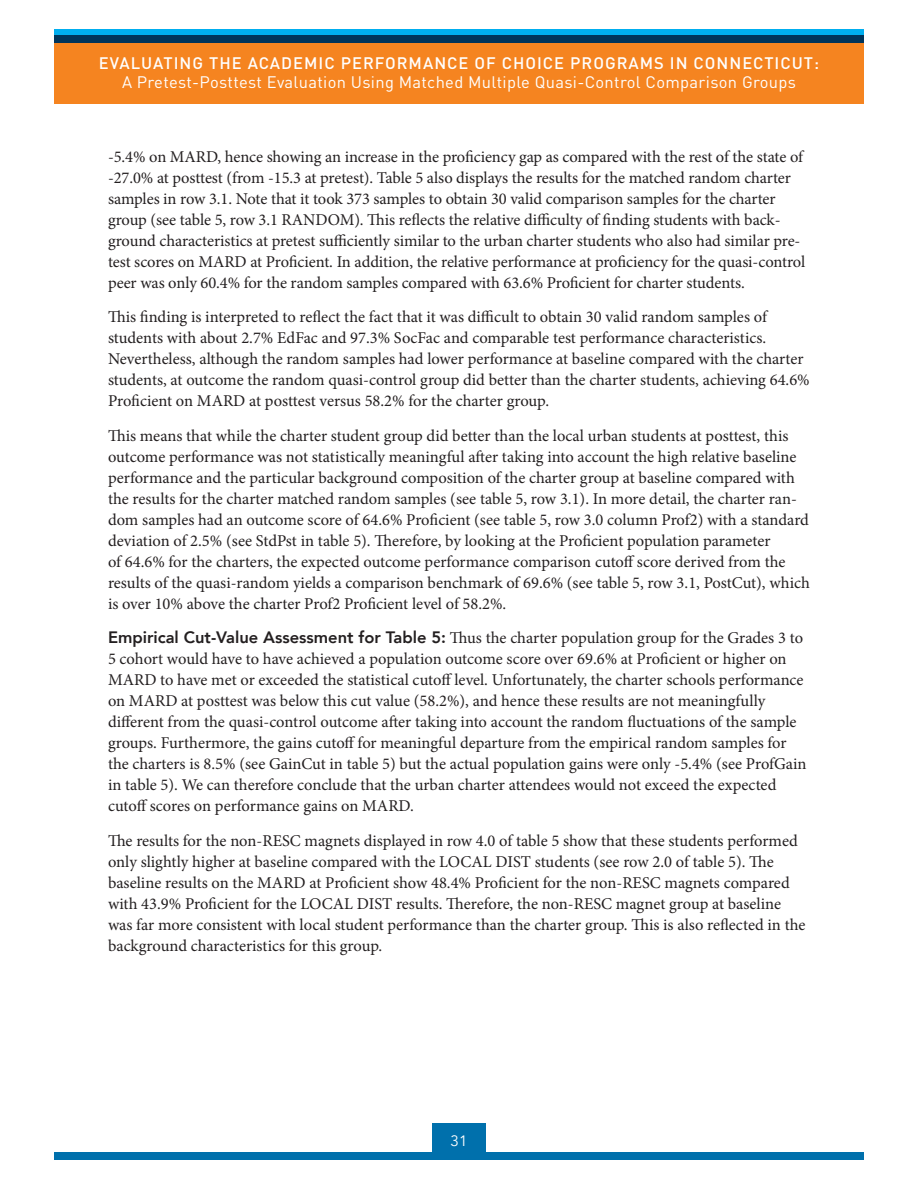
<style>
.page{position:relative;width:918px;height:1188px;background:#fff}
.page>*{position:absolute;margin:0;border:0;box-sizing:border-box;transform-origin:0 0}
.H2_bold_paragraph_st{font:16.5px/21px "Minion Pro";letter-spacing:-.005em;color:#231f20}
.t1{font:16.5px "DIN";letter-spacing:.02em;color:#fff}
.t2{font:500 16.5px "DIN";letter-spacing:.06em;color:#fff}
.t3{font:15px "Avenir";color:#fff}
.s1{font-family:"Avenir";font-weight:800}
</style>
<div class="page">
<svg style="left:54px;top:29px;width:810px;height:7px;background:#009cd9"></svg>
<div style="left:433px;top:1123px;width:53px;height:34px;background:#0070ac"></div>
<div style="left:54px;top:36px;width:810px;height:68px;background:#f58420"></div>
<div style="left:54px;top:36px;width:810px;height:7px;background:#00345a"></div>
<div style="left:54px;top:1153px;width:810px;height:7px;background:#0070ac"></div>
<p class="t2" style="left:99px;top:52px;width:722px">EVALUATING THE ACADEMIC PERFORMANCE OF CHOICE PROGRAMS IN CONNECTICUT:</p>
<p class="t1" style="left:122px;top:72px;width:675px">A Pretest-Posttest Evaluation Using Matched Multiple Quasi-Control Comparison Groups</p>
<p class="H2_bold_paragraph_st" style="left:108px;top:146px;width:699px">-5.4% on MARD, hence showing an increase in the proficiency gap as compared with the rest of the state of -27.0% at posttest (from -15.3 at pretest). Table 5 also displays the results for the matched random charter samples in row 3.1. Note that it took 373 samples to obtain 30 valid comparison samples for the charter group (see table 5, row 3.1 RANDOM). This reflects the relative difficulty of finding students with back&shy;ground characteristics at pretest sufficiently similar to the urban charter students who also had similar pre&shy;test scores on MARD at Proficient. In addition, the relative performance at proficiency for the quasi-control peer was only 60.4% for the random samples compared with 63.6% Proficient for charter students.</p>
<p class="H2_bold_paragraph_st" style="left:108px;top:307px;width:703px">This finding is interpreted to reflect the fact that it was difficult to obtain 30 valid random samples of students with about 2.7% EdFac and 97.3% SocFac and comparable test performance characteristics.<br>Nevertheless, although the random samples had lower performance at baseline compared with the charter students, at outcome the random quasi-control group did better than the charter students, achieving 64.6% Proficient on MARD at posttest versus 58.2% for the charter group.</p>
<p class="H2_bold_paragraph_st" style="left:108px;top:425px;width:703px">This means that while the charter student group did better than the local urban students at posttest, this outcome performance was not statistically meaningful after taking into account the high relative baseline performance and the particular background composition of the charter group at baseline compared with the results for the charter matched random samples (see table 5, row 3.1). In more detail, the charter ran&shy;dom samples had an outcome score of 64.6% Proficient (see table 5, row 3.0 column Prof2) with a standard deviation of 2.5% (see StdPst in table 5). Therefore, by looking at the Proficient population parameter<br>of 64.6% for the charters, the expected outcome performance comparison cutoff score derived from the results of the quasi-random yields a comparison benchmark of 69.6% (see table 5, row 3.1, PostCut), which is over 10% above the charter Prof2 Proficient level of 58.2%.</p>
<p class="H2_bold_paragraph_st" style="left:108px;top:628px;width:700px"><span class="s1">Empirical Cut-Value Assessment for Table 5:</span> Thus the charter population group for the Grades 3 to 5 cohort would have to have achieved a population outcome score over 69.6% at Proficient or higher on MARD to have met or exceeded the statistical cutoff level. Unfortunately, the charter schools performance on MARD at posttest was below this cut value (58.2%), and hence these results are not meaningfully different from the quasi-control outcome after taking into account the random fluctuations of the sample groups. Furthermore, the gains cutoff for meaningful departure from the empirical random samples for the charters is 8.5% (see GainCut in table 5) but the actual population gains were only -5.4% (see ProfGain in table 5). We can therefore conclude that the urban charter attendees would not exceed the expected cutoff scores on performance gains on MARD.</p>
<p class="H2_bold_paragraph_st" style="left:108px;top:830px;width:699px">The results for the non-RESC magnets displayed in row 4.0 of table 5 show that these students performed only slightly higher at baseline compared with the LOCAL DIST students (see row 2.0 of table 5). The baseline results on the MARD at Proficient show 48.4% Proficient for the non-RESC magnets compared with 43.9% Proficient for the LOCAL DIST results. Therefore, the non-RESC magnet group at baseline was far more consistent with local student performance than the charter group. This is also reflected in the background characteristics for this group.</p>
<p class="t3" style="left:451px;top:1132px;width:18px">31</p>
</div>
